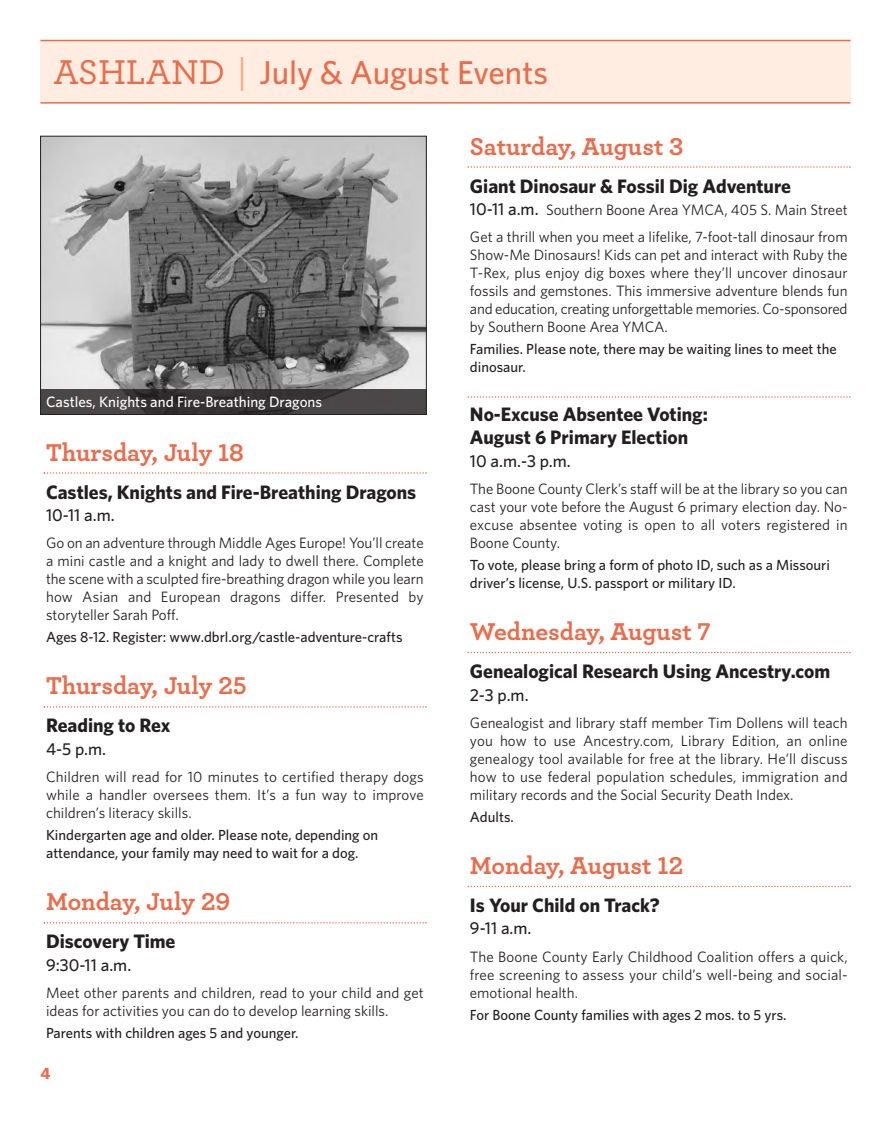
<style>
.page{position:relative;width:891px;height:1121px;background:#fff}
.page>*{position:absolute;margin:0;border:0;box-sizing:border-box;transform-origin:0 0}
.t1{font:500 33px "Whitney";color:#e96c4c}
.t2{font:700 25.5px "Archer";color:#e96c4c}
.t3{font:700 19.5px/23.4px "Whitney";color:#231f20}
.t4{font:500 17.25px "Whitney";color:#231f20}
.t5{font:700 16.5px "Whitney";color:#e96c4c}
.t6{font:15px/18px "Whitney";color:#231f20;text-align:justify}
.t7{font:500 15px "Whitney";color:#fff}
.t8{font:500 14.7px/18px "Whitney";color:#231f20}
.s1{font-family:"Archer";font-size:36px}
.s2{font-weight:400;font-size:37.5px;color:#f9ae80}
.s3{font-weight:500;font-size:17.25px}
</style>
<div class="page">
<svg style="left:44px;top:472px;width:383px;height:2px"></svg>
<svg style="left:44px;top:706px;width:383px;height:1px"></svg>
<svg style="left:44px;top:922px;width:383px;height:1px"></svg>
<svg style="left:468px;top:166px;width:383px;height:2px"></svg>
<svg style="left:468px;top:396px;width:383px;height:2px"></svg>
<svg style="left:468px;top:651px;width:383px;height:2px"></svg>
<svg style="left:468px;top:885px;width:383px;height:2px"></svg>
<div style="left:40px;top:40px;width:810px;height:63px;background:#feede0"></div>
<hr style="left:40px;top:40px;width:810px;height:1px;background:#e96c4c">
<hr style="left:40px;top:102px;width:810px;height:2px;background:#e96c4c">
<img style="left:42px;top:138px;width:383px;height:252px">
<div style="left:40px;top:390px;width:387px;height:25px;background:#231f20;opacity:.8"></div>
<p class="t1" style="left:54px;top:60px;width:496px"><span class="s1">ASHLAND</span> <span class="s2">|</span> July &amp; August Events</p>
<p class="t7" style="left:46px;top:396px;width:277px">Castles, Knights and Fire-Breathing Dragons</p>
<p class="t2" style="left:46px;top:442px;width:199px">Thursday, July 18</p>
<p class="t3" style="left:46px;top:481px;width:372px">Castles, Knights and Fire-Breathing Dragons</p>
<p class="t4" style="left:46px;top:508px;width:70px">10-11 a.m.</p>
<p class="t6" style="left:46px;top:535px;width:379px">Go on an adventure through Middle Ages Europe! You’ll create a mini castle and a knight and lady to dwell there. Complete the scene with a sculpted fire-breathing dragon while you learn how Asian and European dragons differ. Presented by storyteller Sarah Poff.</p>
<p class="t8" style="left:46px;top:629px;width:358px">Ages 8-12. Register: www.dbrl.org/castle-adventure-crafts</p>
<p class="t2" style="left:46px;top:676px;width:202px">Thursday, July 25</p>
<p class="t3" style="left:46px;top:715px;width:126px">Reading to Rex</p>
<p class="t4" style="left:46px;top:742px;width:62px">4-5 p.m.</p>
<p class="t6" style="left:46px;top:769px;width:379px">Children will read for 10 minutes to certified therapy dogs while a handler oversees them. It’s a fun way to improve children’s literacy skills.</p>
<p class="t8" style="left:46px;top:827px;width:334px">Kindergarten age and older. Please note, depending on attendance, your family may need to wait for a dog.</p>
<p class="t2" style="left:46px;top:892px;width:186px">Monday, July 29</p>
<p class="t3" style="left:46px;top:931px;width:131px">Discovery Time</p>
<p class="t4" style="left:46px;top:958px;width:87px">9:30-11 a.m.</p>
<p class="t6" style="left:46px;top:985px;width:379px">Meet other parents and children, read to your child and get ideas for activities you can do to develop learning skills.</p>
<p class="t8" style="left:46px;top:1025px;width:254px">Parents with children ages 5 and younger.</p>
<p class="t5" style="left:40px;top:1066px;width:12px">4</p>
<p class="t2" style="left:470px;top:136px;width:215px">Saturday, August 3</p>
<p class="t3" style="left:470px;top:175px;width:323px">Giant Dinosaur &amp; Fossil Dig Adventure</p>
<p class="t6" style="left:470px;top:202px;width:379px"><span class="s3">10-11 a.m.</span> Southern Boone Area YMCA, 405 S. Main Street</p>
<p class="t6" style="left:470px;top:229px;width:379px">Get a thrill when you meet a lifelike, 7-foot-tall dinosaur from Show-Me Dinosaurs! Kids can pet and interact with Ruby the T-Rex, plus enjoy dig boxes where they’ll uncover dinosaur fossils and gemstones. This immersive adventure blends fun and education, creating unforgettable memories. Co-sponsored by Southern Boone Area YMCA.</p>
<p class="t8" style="left:470px;top:341px;width:368px">Families. Please note, there may be waiting lines to meet the dinosaur.</p>
<p class="t3" style="left:470px;top:404px;width:239px">No-Excuse Absentee Voting:<br>August 6 Primary Election</p>
<p class="t4" style="left:470px;top:454px;width:102px">10 a.m.-3 p.m.</p>
<p class="t6" style="left:470px;top:481px;width:379px">The Boone County Clerk’s staff will be at the library so you can cast your vote before the August 6 primary election day. No&shy;excuse absentee voting is open to all voters registered in Boone County.</p>
<p class="t8" style="left:470px;top:557px;width:362px">To vote, please bring a form of photo ID, such as a Missouri driver’s license, U.S. passport or military ID.</p>
<p class="t2" style="left:470px;top:621px;width:242px">Wednesday, August 7</p>
<p class="t3" style="left:470px;top:661px;width:362px">Genealogical Research Using Ancestry.com</p>
<p class="t4" style="left:470px;top:688px;width:60px">2-3 p.m.</p>
<p class="t6" style="left:470px;top:714px;width:379px">Genealogist and library staff member Tim Dollens will teach you how to use Ancestry.com, Library Edition, an online genealogy tool available for free at the library. He’ll discuss how to use federal population schedules, immigration and military records and the Social Security Death Index.</p>
<p class="t8" style="left:470px;top:808px;width:45px">Adults.</p>
<p class="t2" style="left:470px;top:855px;width:215px">Monday, August 12</p>
<p class="t3" style="left:470px;top:895px;width:191px">Is Your Child on Track?</p>
<p class="t4" style="left:470px;top:922px;width:63px">9-11 a.m.</p>
<p class="t6" style="left:470px;top:948px;width:379px">The Boone County Early Childhood Coalition offers a quick, free screening to assess your child’s well-being and social&shy;emotional health.</p>
<p class="t8" style="left:470px;top:1006px;width:318px">For Boone County families with ages 2 mos. to 5 yrs.</p>
</div>
